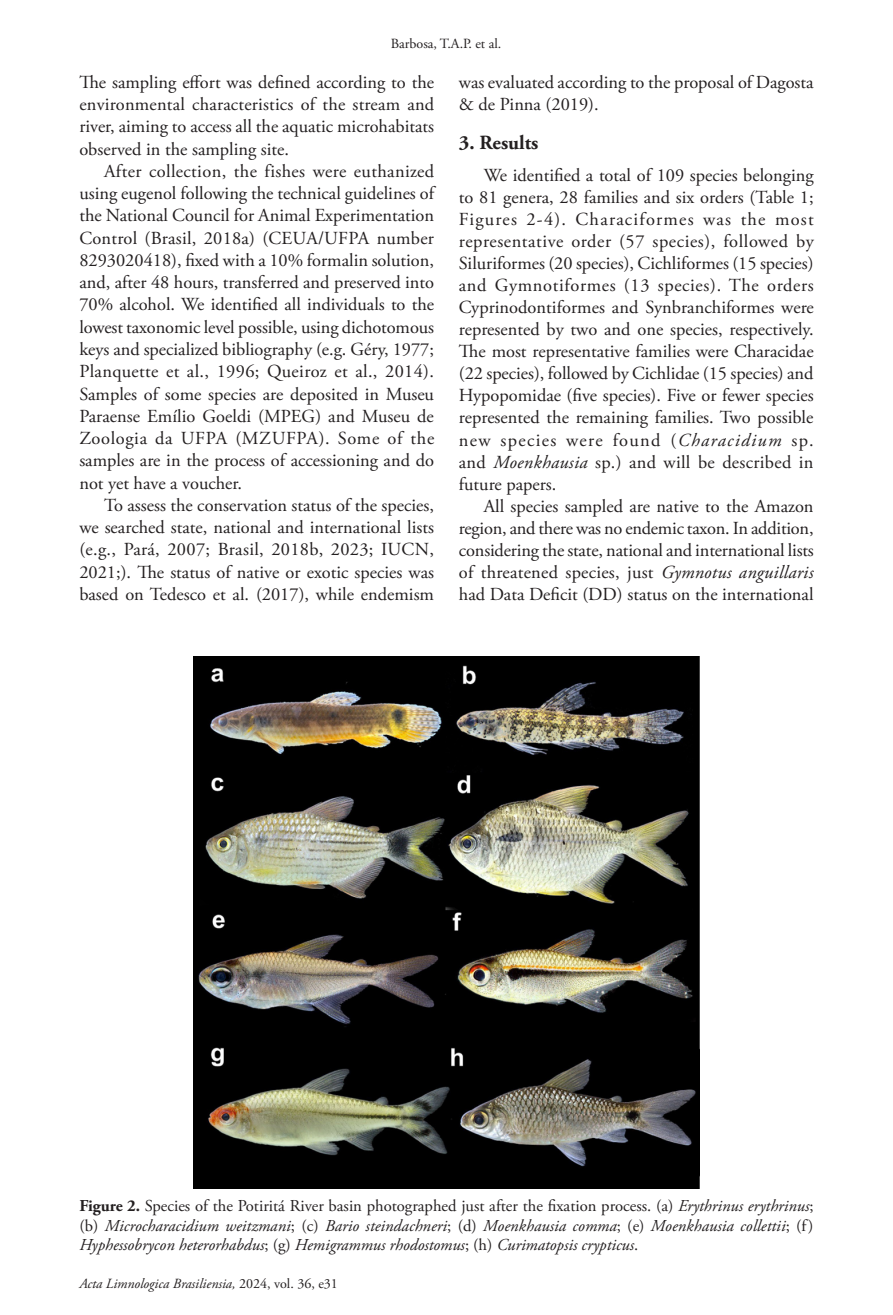
<style>
.page{position:relative;width:893px;height:1315px;background:#fff}
.page>*{position:absolute;margin:0;border:0;box-sizing:border-box;transform-origin:0 0}
.Heading1{font:700 20.12px "Adobe Garamond Pro";color:#231f20}
.Paragraph{font:18.38px/22.2px "Adobe Garamond Pro";color:#231f20;text-align:justify}
.FigureCaption{font:italic 16.62px/19.9px "Adobe Garamond Pro";color:#231f20;text-align:justify}
.t1{font:italic 14px "Adobe Garamond Pro";color:#231f20}
.t2{font:14px "Adobe Garamond Pro";color:#231f20}
.s1{font-style:italic}
.s2{font-weight:700;font-style:normal}
.s3{font-style:normal}
</style>
<div class="page">
<img style="left:193px;top:656px;width:507px;height:532px">
<p class="t2" style="left:391px;top:35px;width:112px">Barbosa, T.A.P. et al.</p>
<p class="Paragraph" style="left:79px;top:71px;width:356px">The sampling effort was defined according to the environmental characteristics of the stream and river, aiming to access all the aquatic microhabitats observed in the sampling site.</p>
<p class="Paragraph" style="left:79px;top:160px;width:356px;text-indent:25px">After collection, the fishes were euthanized using eugenol following the technical guidelines of the National Council for Animal Experimentation Control (Brasil, 2018a) (CEUA/UFPA number 8293020418), fixed with a 10% formalin solution, and, after 48 hours, transferred and preserved into 70% alcohol. We identified all individuals to the lowest taxonomic level possible, using dichotomous keys and specialized bibliography (e.g. Géry, 1977; Planquette et al., 1996; Queiroz et al., 2014).<br>Samples of some species are deposited in Museu Paraense Emílio Goeldi (MPEG) and Museu de Zoologia da UFPA (MZUFPA). Some of the samples are in the process of accessioning and do not yet have a voucher.</p>
<p class="Paragraph" style="left:79px;top:494px;width:356px;text-indent:25px">To assess the conservation status of the species, we searched state, national and international lists (e.g., Pará, 2007; Brasil, 2018b, 2023; IUCN, 2021;). The status of native or exotic species was based on Tedesco et al. (2017), while endemism</p>
<p class="Paragraph" style="left:459px;top:72px;width:356px">was evaluated according to the proposal of Dagosta &amp; de Pinna (2019).</p>
<p class="Heading1" style="left:459px;top:131px;width:81px">3. Results</p>
<p class="Paragraph" style="left:459px;top:165px;width:356px;text-indent:25px">We identified a total of 109 species belonging to 81 genera, 28 families and six orders (Table 1; Figures 2-4). Characiformes was the most representative order (57 species), followed by Siluriformes (20 species), Cichliformes (15 species) and Gymnotiformes (13 species). The orders Cyprinodontiformes and Synbranchiformes were represented by two and one species, respectively.<br>The most representative families were Characidae (22 species), followed by Cichlidae (15 species) and Hypopomidae (five species). Five or fewer species represented the remaining families. Two possible new species were found (<span class="s1">Characidium</span> sp. and <span class="s1">Moenkhausia</span> sp.) and will be described in future papers.</p>
<p class="Paragraph" style="left:459px;top:495px;width:356px;text-indent:25px">All species sampled are native to the Amazon region, and there was no endemic taxon. In addition, considering the state, national and international lists of threatened species, just <span class="s1">Gymnotus anguillaris </span>had Data Deficit (DD) status on the international</p>
<p class="FigureCaption" style="left:79px;top:1195px;width:736px"><span class="s2">Figure 2.</span> <span class="s3">Species of the Potiritá River basin photographed just after the fixation process. (a)</span> Erythrinus erythrinus<span class="s3">; (b)</span> Microcharacidium weitzmani<span class="s3">; (c)</span> Bario steindachneri<span class="s3">; (d)</span> Moenkhausia comma<span class="s3">; (e)</span> Moenkhausia collettii<span class="s3">; (f)<br></span>Hyphessobrycon heterorhabdus<span class="s3">; (g)</span> Hemigrammus rhodostomus<span class="s3">; (h)</span> Curimatopsis crypticus<span class="s3">.</span></p>
<p class="t1" style="left:79px;top:1275px;width:260px">Acta Limnologica Brasiliensia, <span class="s3">2024, vol. 36, e31</span></p>
</div>
